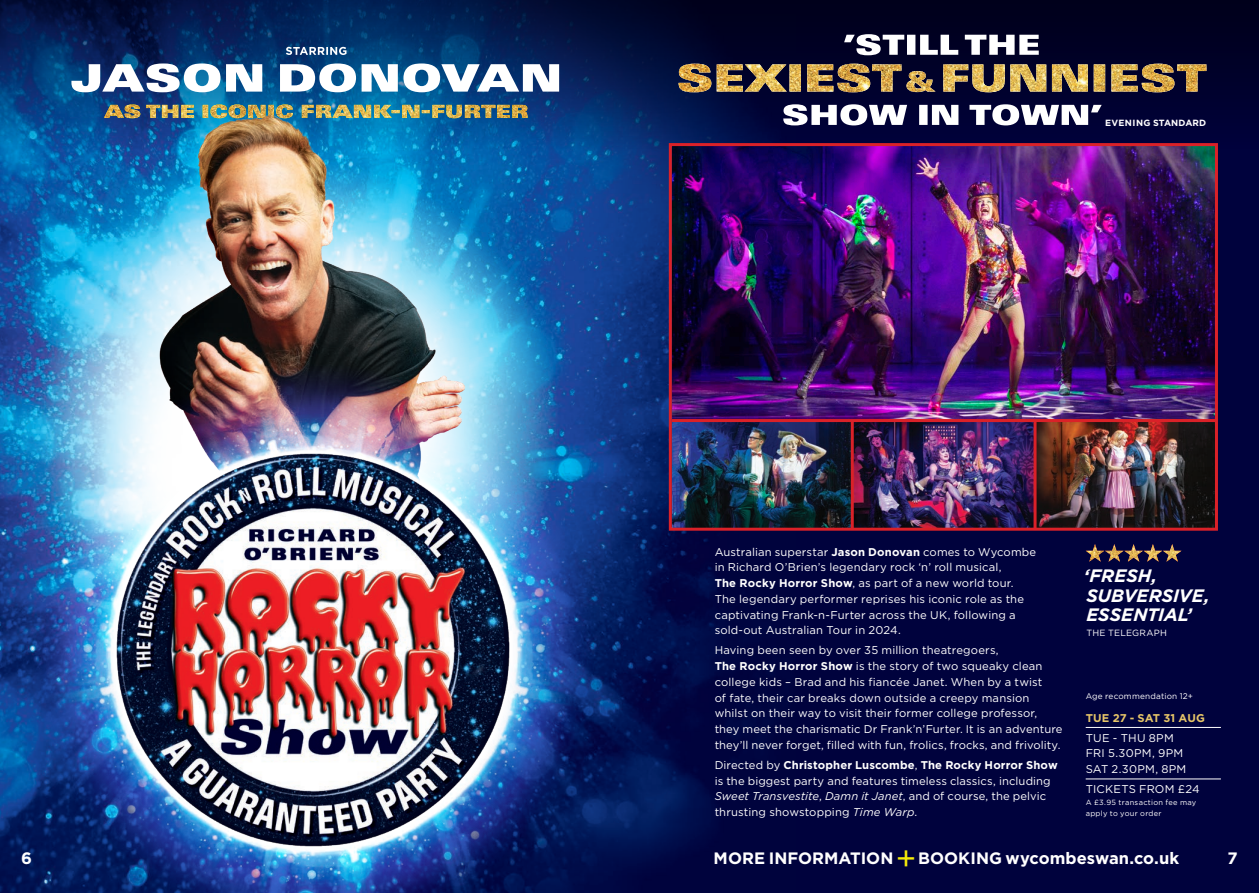
<style>
.page{position:relative;width:1259px;height:893px;background:#00023d}
.page>*{position:absolute;margin:0;border:0;box-sizing:border-box;transform-origin:0 0}
.t1{font:italic 700 18px/19.5px "Gotham";letter-spacing:-.005em;color:#fff}
.t2{font:700 16.5px "Gotham";letter-spacing:.005em;color:#fff}
.t3{font:11.25px/15.8px "Gotham";letter-spacing:.01em;color:#fff}
.t4{font:700 11.25px "Gotham";letter-spacing:.01em;color:#e6c568}
.t5{font:700 9px "Gotham";letter-spacing:.01em;color:#fff}
.t6{font:9px "Gotham";letter-spacing:.025em;color:#fff}
.t7{font:8.25px "Gotham";letter-spacing:.02em;color:#fff}
.t8{font:7.5px/11.2px "Gotham";letter-spacing:.04em;color:#fff}
.s1{font-weight:700}
.s2{font-style:italic}
.s3{font-weight:400;font-size:33px;color:#f5ec09}
</style>
<div class="page">
<img style="left:0;top:148px;width:747px;height:686px">
<svg style="left:0;top:0;width:1259px;height:148px"></svg>
<svg style="left:104px;top:105px;width:21px;height:13px"></svg>
<img style="left:125px;top:105px;width:403px;height:13px">
<svg style="left:71px;top:63px;width:488px;height:29px;background:#96b1c9"></svg>
<svg style="left:286px;top:47px;width:60px;height:8px"></svg>
<hr style="left:1085px;top:727px;width:136px;height:1px;background:#fff">
<hr style="left:1085px;top:778px;width:136px;height:1px;background:#fff">
<svg style="left:783px;top:104px;width:318px;height:21px"></svg>
<img style="left:678px;top:64px;width:528px;height:28px">
<svg style="left:844px;top:34px;width:194px;height:21px;background:#868697"></svg>
<img style="left:1085px;top:544px;width:96px;height:18px">
<img style="left:1036px;top:422px;width:178px;height:105px">
<img style="left:696px;top:422px;width:337px;height:105px">
<img style="left:673px;top:147px;width:541px;height:272px">
<hr style="left:672px;top:419px;width:544px;height:3px;background:#da2128">
<svg style="left:850px;top:422px;width:4px;height:105px"></svg>
<hr style="left:1033px;top:421px;width:3px;height:109px;background:#da2128">
<div style="left:669px;top:143px;width:549px;height:388px;border:3px solid #da2128"></div>
<img style="left:148px;top:99px;width:324px;height:141px">
<img style="left:0;top:240px;width:696px;height:653px">
<img style="left:80px;top:417px;width:466px;height:467px">
<p class="t5" style="left:1105px;top:117px;width:102px">EVENING STANDARD</p>
<p class="t3" style="left:714px;top:543px;width:323px">Australian superstar <span class="s1">Jason Donovan</span> comes to Wycombe in Richard O’Brien’s legendary rock ‘n’ roll musical,<br><span class="s1">The Rocky Horror Show</span>, as part of a new world tour.<br>The legendary performer reprises his iconic role as the captivating Frank-n-Furter across the UK, following a sold-out Australian Tour in 2024.</p>
<p class="t3" style="left:714px;top:642px;width:349px">Having been seen by over 35 million theatregoers,<br><span class="s1">The Rocky Horror Show</span> is the story of two squeaky clean college kids – Brad and his fiancée Janet. When by a twist<br>of fate, their car breaks down outside a creepy mansion whilst on their way to visit their former college professor, they meet the charismatic Dr Frank’n’Furter. It is an adventure they’ll never forget, filled with fun, frolics, frocks, and frivolity.</p>
<p class="t3" style="left:714px;top:757px;width:344px">Directed by <span class="s1">Christopher Luscombe</span>, <span class="s1">The Rocky Horror Show </span>is the biggest party and features timeless classics, including <span class="s2">Sweet Transvestite</span>, <span class="s2">Damn it Janet</span>, and of course, the pelvic thrusting showstopping <span class="s2">Time Warp</span>.</p>
<p class="t1" style="left:1083px;top:566px;width:128px">‘FRESH,<br>SUBVERSIVE,</p>
<p class="t1" style="left:1086px;top:605px;width:107px">ESSENTIAL’</p>
<p class="t6" style="left:1086px;top:627px;width:82px">THE TELEGRAPH</p>
<p class="t7" style="left:1085px;top:691px;width:109px">Age recommendation 12+</p>
<p class="t4" style="left:1085px;top:710px;width:121px">TUE 27 - SAT 31 AUG</p>
<p class="t3" style="left:1085px;top:730px;width:102px">TUE - THU 8PM<br>FRI 5.30PM, 9PM<br>SAT 2.30PM, 8PM</p>
<p class="t3" style="left:1085px;top:781px;width:115px">TICKETS FROM £24</p>
<p class="t8" style="left:1085px;top:796px;width:112px">A £3.95 transaction fee may apply to your order</p>
<p class="t2" style="left:21px;top:847px;width:12px">6</p>
<p class="t2" style="left:713px;top:847px;width:467px">MORE INFORMATION <span class="s3">+</span> BOOKING wycombeswan.co.uk</p>
<p class="t2" style="left:1227px;top:847px;width:12px">7</p>
</div>
